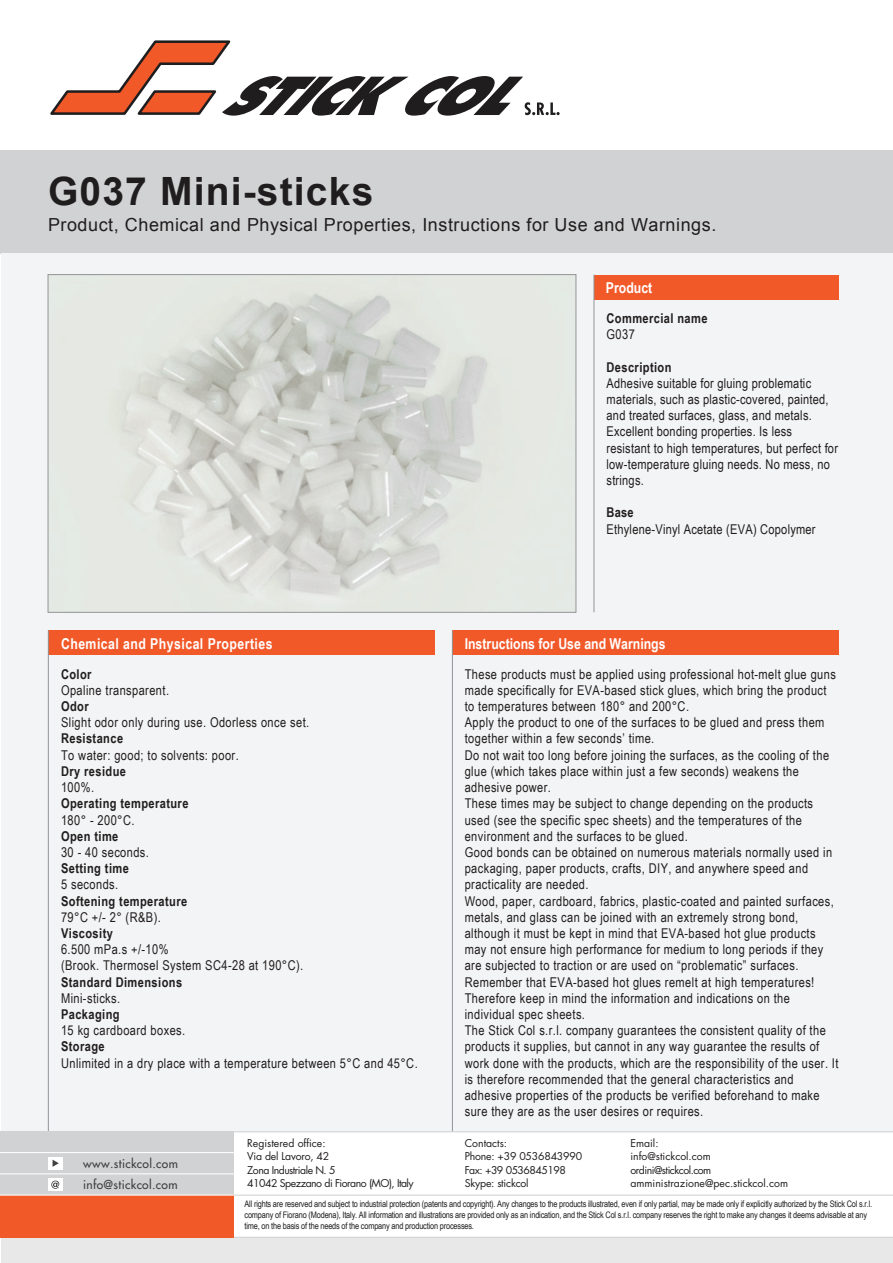
<style>
.page{position:relative;width:893px;height:1263px;background:#fff}
.page>*{position:absolute;margin:0;border:0;box-sizing:border-box;transform-origin:0 0}
.t1{font:700 39px "Arial";letter-spacing:.03em;color:#201d1e}
.t2{font:18px "Arial";letter-spacing:.03em;color:#201d1e}
.t3{font:700 15px "Arial Narrow";color:#fff}
.t4{font:700 15px "Arial Narrow";letter-spacing:.03em;color:#fff}
.t5{font:13.5px/16.2px "Arial Narrow";letter-spacing:.03em;color:#201d1e}
.t6{font:700 13.5px "Arial Narrow";letter-spacing:.03em;color:#201d1e}
.t7{font:500 12px/21.5px "Futura Std";letter-spacing:.03em;color:#404041}
.t8{font:10.5px/13.5px "Futura Std";letter-spacing:-.045em;color:#201d1e}
.t9{font:10.5px/13.5px "Futura Std";color:#201d1e}
.t10{font:10.5px/13.5px "Futura Std";letter-spacing:-.02em;color:#201d1e}
.t11{font:9px/10.8px "Arial Narrow";letter-spacing:-.02em;color:#201d1e}
</style>
<div class="page">
<div style="left:0;top:150px;width:893px;height:104px;background:#d1d2d3"></div>
<div style="left:1px;top:254px;width:891px;height:878px;background:#f3f4f5"></div>
<div style="left:1px;top:1237px;width:891px;height:26px;background:#e8e8e9"></div>
<div style="left:594px;top:275px;width:245px;height:25px;background:#f15929"></div>
<div style="left:48px;top:630px;width:386px;height:25px;background:#f15929"></div>
<div style="left:452px;top:630px;width:387px;height:25px;background:#f15929"></div>
<hr style="left:452px;top:630px;width:1px;height:502px;background:#929497">
<hr style="left:48px;top:630px;width:1px;height:502px;background:#929497">
<hr style="left:594px;top:275px;width:1px;height:337px;background:#929497">
<div style="left:0;top:1131px;width:234px;height:96px;background:#d1d2d3"></div>
<div style="left:0;top:1195px;width:234px;height:43px;background:#f15929"></div>
<hr style="left:234px;top:1194px;width:659px;height:1px;background:#d1d2d3">
<hr style="left:0;top:1152px;width:234px;height:1px;background:#fff">
<hr style="left:0;top:1173px;width:234px;height:1px;background:#fff">
<hr style="left:0;top:1194px;width:234px;height:1px;background:#fff">
<hr style="left:234px;top:1237px;width:659px;height:1px;background:#d1d2d3">
<div style="left:48px;top:1178px;width:15px;height:13px;background:#fff"></div>
<svg style="left:51px;top:1180px;width:8px;height:9px"></svg>
<div style="left:48px;top:1157px;width:15px;height:12px;background:#fff"></div>
<svg style="left:53px;top:1160px;width:6px;height:7px"></svg>
<hr style="left:234px;top:1131px;width:659px;height:1px;background:#d1d2d3">
<img style="left:50px;top:276px;width:524px;height:334px">
<svg style="left:50px;top:40px;width:510px;height:76px"></svg>
<h1 class="t1" style="left:48px;top:166px;width:327px">G037 Mini-sticks</h1>
<h2 class="t2" style="left:48px;top:213px;width:670px">Product, Chemical and Physical Properties, Instructions for Use and Warnings.</h2>
<p class="t3" style="left:606px;top:276px;width:48px">Product</p>
<p class="t6" style="left:607px;top:308px;width:103px">Commercial name</p>
<p class="t5" style="left:607px;top:326px;width:30px">G037</p>
<p class="t6" style="left:607px;top:357px;width:66px">Description</p>
<p class="t5" style="left:607px;top:374px;width:233px">Adhesive suitable for gluing problematic materials, such as plastic-covered, painted, and treated surfaces, glass, and metals.<br>Excellent bonding properties. Is less resistant to high temperatures, but perfect for low-temperature gluing needs. No mess, no strings.</p>
<p class="t6" style="left:607px;top:502px;width:29px">Base</p>
<p class="t5" style="left:607px;top:520px;width:211px">Ethylene-Vinyl Acetate (EVA) Copolymer</p>
<p class="t4" style="left:61px;top:632px;width:213px">Chemical and Physical Properties</p>
<p class="t3" style="left:465px;top:632px;width:202px">Instructions for Use and Warnings</p>
<p class="t6" style="left:61px;top:664px;width:32px">Color</p>
<p class="t5" style="left:61px;top:681px;width:109px">Opaline transparent.</p>
<p class="t6" style="left:61px;top:696px;width:29px">Odor</p>
<p class="t5" style="left:61px;top:714px;width:250px">Slight odor only during use. Odorless once set.</p>
<p class="t6" style="left:61px;top:728px;width:64px">Resistance</p>
<p class="t5" style="left:61px;top:746px;width:179px">To water: good; to solvents: poor.</p>
<p class="t6" style="left:61px;top:761px;width:66px">Dry residue</p>
<p class="t5" style="left:61px;top:779px;width:35px">100%.</p>
<p class="t6" style="left:61px;top:793px;width:129px">Operating temperature</p>
<p class="t5" style="left:61px;top:811px;width:75px">180° - 200°C.</p>
<p class="t6" style="left:61px;top:826px;width:59px">Open time</p>
<p class="t5" style="left:61px;top:843px;width:89px">30 - 40 seconds.</p>
<p class="t6" style="left:61px;top:858px;width:69px">Setting time</p>
<p class="t5" style="left:61px;top:876px;width:59px">5 seconds.</p>
<p class="t6" style="left:61px;top:890px;width:128px">Softening temperature</p>
<p class="t5" style="left:61px;top:908px;width:101px">79°C +/- 2° (R&amp;B).</p>
<p class="t6" style="left:61px;top:923px;width:53px">Viscosity</p>
<p class="t5" style="left:61px;top:941px;width:244px">6.500 mPa.s +/-10%<br>(Brook. Thermosel System SC4-28 at 190°C).</p>
<p class="t6" style="left:61px;top:971px;width:123px">Standard Dimensions</p>
<p class="t5" style="left:61px;top:989px;width:61px">Mini-sticks.</p>
<p class="t6" style="left:61px;top:1004px;width:60px">Packaging</p>
<p class="t5" style="left:61px;top:1022px;width:126px">15 kg cardboard boxes.</p>
<p class="t6" style="left:61px;top:1036px;width:45px">Storage</p>
<p class="t5" style="left:61px;top:1054px;width:358px">Unlimited in a dry place with a temperature between 5°C and 45°C.</p>
<p class="t5" style="left:465px;top:665px;width:375px">These products must be applied using professional hot-melt glue guns made specifically for EVA-based stick glues, which bring the product to temperatures between 180° and 200°C.<br>Apply the product to one of the surfaces to be glued and press them together within a few seconds’ time.<br>Do not wait too long before joining the surfaces, as the cooling of the glue (which takes place within just a few seconds) weakens the adhesive power.<br>These times may be subject to change depending on the products used (see the specific spec sheets) and the temperatures of the environment and the surfaces to be glued.<br>Good bonds can be obtained on numerous materials normally used in packaging, paper products, crafts, DIY, and anywhere speed and practicality are needed.<br>Wood, paper, cardboard, fabrics, plastic-coated and painted surfaces, metals, and glass can be joined with an extremely strong bond, although it must be kept in mind that EVA-based hot glue products may not ensure high performance for medium to long periods if they are subjected to traction or are used on “problematic” surfaces.<br>Remember that EVA-based hot glues remelt at high temperatures!<br>Therefore keep in mind the information and indications on the individual spec sheets.<br>The Stick Col s.r.l. company guarantees the consistent quality of the products it supplies, but cannot in any way guarantee the results of work done with the products, which are the responsibility of the user. It is therefore recommended that the general characteristics and adhesive properties of the products be verified beforehand to make sure they are as the user desires or requires.</p>
<p class="t7" style="left:83px;top:1153px;width:96px">www.stickcol.com info@stickcol.com</p>
<p class="t8" style="left:247px;top:1136px;width:168px">Registered office:<br>Via del Lavoro, 42<br>Zona Industriale N. 5<br>41042 Spezzano di Fiorano (MO), Italy</p>
<p class="t10" style="left:465px;top:1136px;width:119px">Contacts:<br>Phone: +39 0536843990<br>Fax: +39 0536845198<br>Skype: stickcol</p>
<p class="t10" style="left:630px;top:1136px;width:30px">Email:</p>
<p class="t9" style="left:630px;top:1163px;width:159px">ordini@stickcol.com amministrazione@pec.stickcol.com</p>
<p class="t11" style="left:244px;top:1198px;width:629px">All rights are reserved and subject to industrial protection (patents and copyright). Any changes to the products illustrated, even if only partial, may be made only if explicitly authorized by the Stick Col s.r.l. company of Fiorano (Modena), Italy. All information and illustrations are provided only as an indication, and the Stick Col s.r.l. company reserves the right to make any changes it deems advisable at any time, on the basis of the needs of the company and production processes.</p>
<p class="t9" style="left:630px;top:1150px;width:82px">info@stickcol.com</p>
</div>
